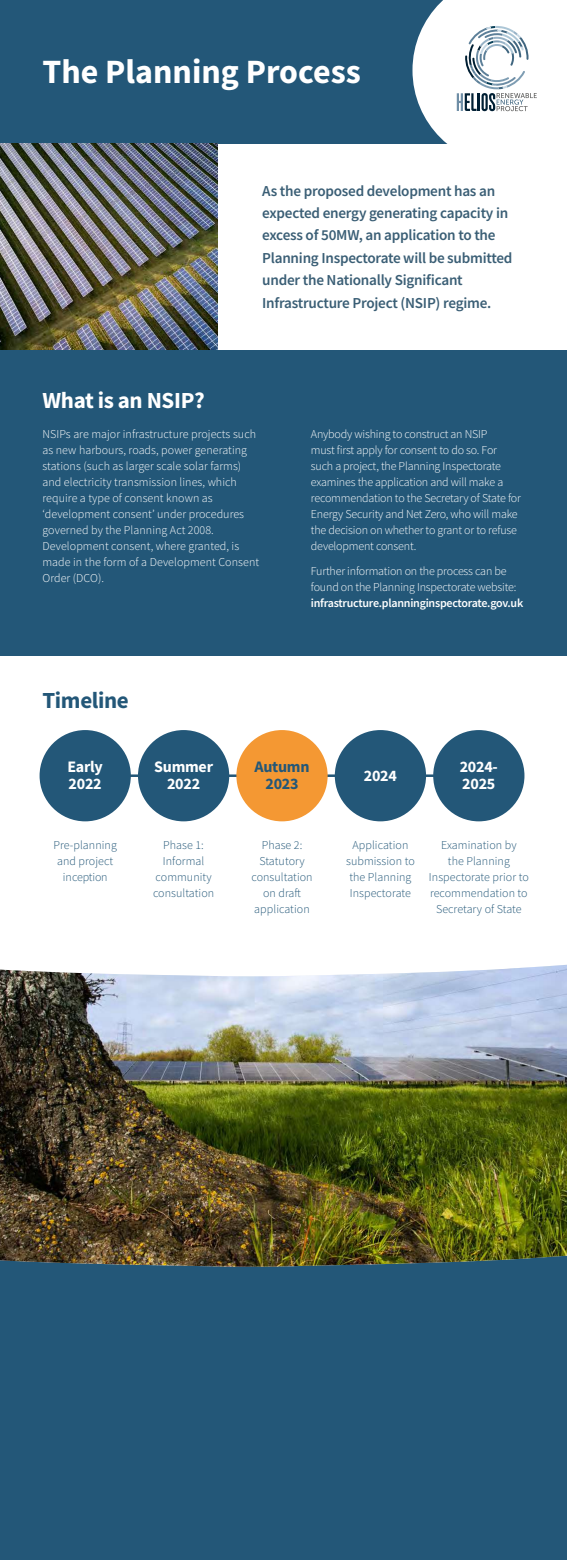
<style>
.page{position:relative;width:567px;height:1560px;background:#fff}
.page>*{position:absolute;margin:0;border:0;box-sizing:border-box;transform-origin:0 0}
.t1{font:700 34px "Source Sans Pro";color:#fff}
.t2{font:700 23px "Source Sans Pro";letter-spacing:-.015em;color:#fff}
.t3{font:700 23px "Source Sans Pro";letter-spacing:-.015em;color:#235778}
.t4{font:700 16px/17.1px "Source Sans Pro";letter-spacing:-.015em;color:#fff}
.t5{font:700 16px/17.1px "Source Sans Pro";letter-spacing:-.015em;color:#235778;text-align:center}
.t6{font:600 15.2px/22.3px "Source Sans Pro";letter-spacing:-.015em;color:#3a5e75}
.t7{font:300 12px/16px "Source Sans Pro";letter-spacing:-.015em;color:#fff}
.t8{font:300 12px/16px "Source Sans Pro";letter-spacing:.005em;color:#fff}
.t9{font:300 12px/16px "Source Sans Pro";letter-spacing:.005em;color:#235778;text-align:center}
.t10{font:600 12px "Source Sans Pro";letter-spacing:-.02em;color:#fff}
</style>
<div class="page">
<div style="left:0;top:350px;width:567px;height:306px;background:#235778"></div>
<div style="left:0;top:1074px;width:567px;height:485px;background:#235778"></div>
<div style="left:0;top:0;width:567px;height:143px;background:#235778"></div>
<svg style="left:412px;top:0;width:155px;height:144px;background:#dde4e9"></svg>
<img style="left:0;top:143px;width:217px;height:207px">
<div style="left:40px;top:730px;width:91px;height:91px;background:#235778;border-radius:50%"></div>
<div style="left:138px;top:730px;width:91px;height:91px;background:#235778;border-radius:50%"></div>
<div style="left:236px;top:730px;width:92px;height:91px;background:#f49833;border-radius:50%"></div>
<div style="left:335px;top:730px;width:91px;height:91px;background:#235778;border-radius:50%"></div>
<div style="left:433px;top:730px;width:91px;height:91px;background:#235778;border-radius:50%"></div>
<img style="left:0;top:964px;width:567px;height:302px">
<h1 class="t1" style="left:43px;top:48px;width:320px">The Planning Process</h1>
<p class="t6" style="left:262px;top:181px;width:252px">As the proposed development has an expected energy generating capacity in excess of 50MW, an application to the Planning Inspectorate will be submitted under the Nationally Signi昀椀cant Infrastructure Project (NSIP) regime.</p>
<h2 class="t2" style="left:43px;top:384px;width:164px">What is an NSIP?</h2>
<p class="t8" style="left:43px;top:426px;width:218px">NSIPs are major infrastructure projects such as new harbours, roads, power generating stations (such as larger scale solar farms) and electricity transmission lines, which require a type of consent known as ‘development consent’ under procedures governed by the Planning Act 2008.<br>Development consent, where granted, is made in the form of a Development Consent Order (DCO).</p>
<p class="t7" style="left:311px;top:426px;width:212px">Anybody wishing to construct an NSIP<br>must 昀椀rst apply for consent to do so. For such a project, the Planning Inspectorate examines the application and will make a recommendation to the Secretary of State for Energy Security and Net Zero, who will make the decision on whether to grant or to refuse development consent.</p>
<p class="t7" style="left:311px;top:563px;width:207px">Further information on the process can be found on the Planning Inspectorate website:</p>
<p class="t10" style="left:311px;top:598px;width:214px">infrastructure.planninginspectorate.gov.uk</p>
<h2 class="t3" style="left:43px;top:691px;width:88px">Timeline</h2>
<h3 class="t4" style="left:67px;top:758px;width:37px">Early<br>2022</h3>
<h3 class="t4" style="left:154px;top:759px;width:60px;text-align:center">Summer<br>2022</h3>
<h3 class="t5" style="left:254px;top:759px;width:57px">Autumn<br>2023</h3>
<h3 class="t4" style="left:364px;top:768px;width:35px">2024</h3>
<h3 class="t4" style="left:460px;top:759px;width:40px">2024-<br>2025</h3>
<p class="t9" style="left:53px;top:836px;width:65px">Pre-planning and project inception</p>
<p class="t9" style="left:153px;top:836px;width:63px">Phase 1:<br>Informal community consultation</p>
<p class="t9" style="left:251px;top:836px;width:63px">Phase 2:<br>Statutory consultation on dra昀琀application</p>
<p class="t9" style="left:346px;top:836px;width:70px">Application submission to the Planning<br>Inspectorate</p>
<p class="t9" style="left:429px;top:836px;width:101px">Examination by<br>the Planning<br>Inspectorate prior to recommendation to<br>Secretary of State</p>
</div>
